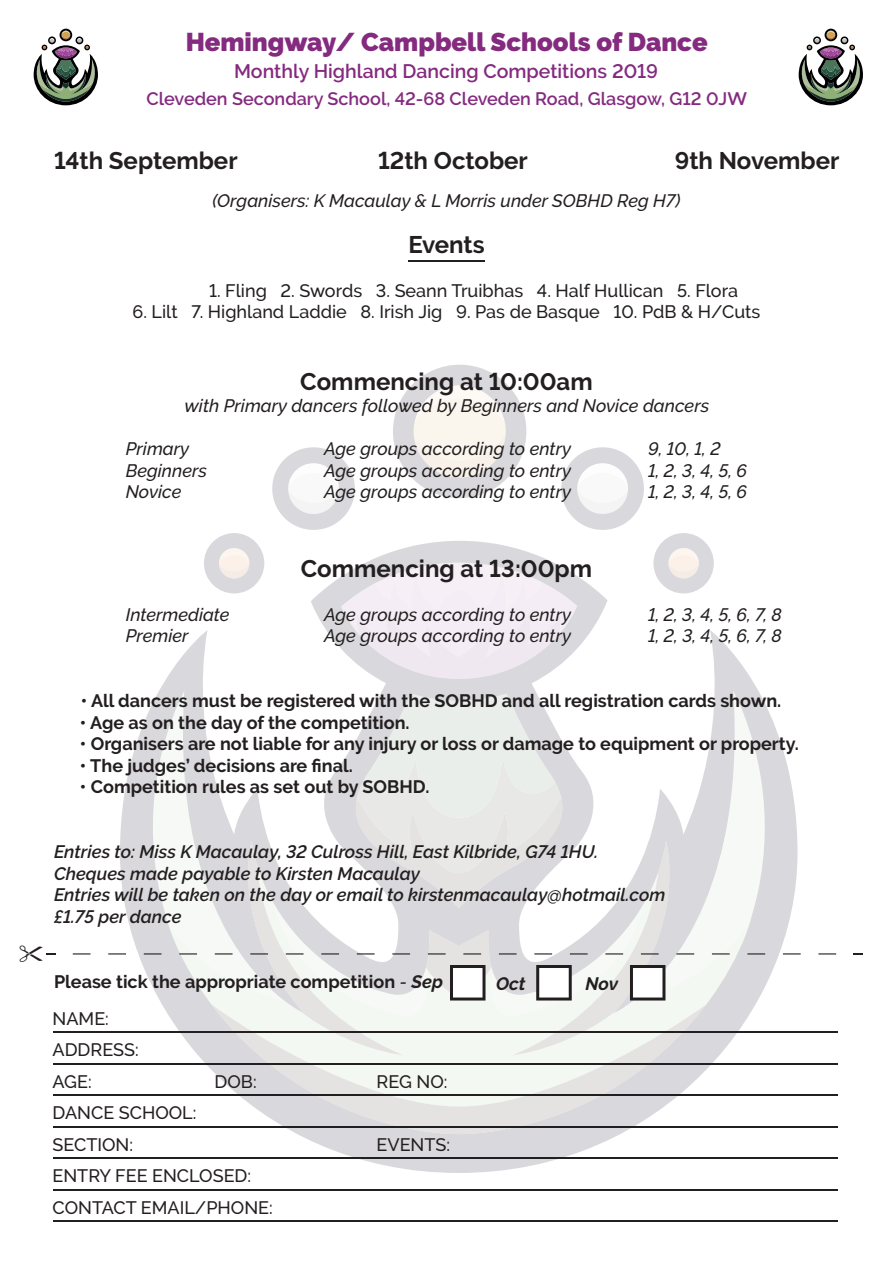
<style>
.page{position:relative;width:893px;height:1263px;background:#fff}
.page>*{position:absolute;margin:0;border:0;box-sizing:border-box;transform-origin:0 0}
.t1{font:900 25.65px "Raleway";color:#842a7f}
.t2{font:700 24px "Raleway";color:#231f20}
.t3{font:600 19.5px "Raleway";color:#842a7f}
.t4{font:italic 500 18px "Raleway";color:#231f20}
.t5{font:700 18px "Raleway";color:#231f20}
.t6{font:500 18px/31.5px "Raleway";color:#231f20}
.t7{font:italic 600 18px/21.6px "Raleway";color:#231f20}
.t8{font:600 18px "Raleway";color:#842a7f}
.t9{font:italic 700 18px "Raleway";letter-spacing:-.005em;color:#231f20}
.s1{font-weight:500;font-style:italic}
.s2{font-style:italic}
</style>
<div class="page">
<svg style="left:393px;top:365px;width:133px;height:133px"></svg>
<svg style="left:272px;top:447px;width:83px;height:83px"></svg>
<svg style="left:214px;top:533px;width:40px;height:8px"></svg>
<svg style="left:664px;top:533px;width:40px;height:8px"></svg>
<svg style="left:561px;top:447px;width:83px;height:83px"></svg>
<svg style="left:120px;top:541px;width:677px;height:632px"></svg>
<svg style="left:34px;top:29px;width:64px;height:76px"></svg>
<svg style="left:799px;top:29px;width:64px;height:76px"></svg>
<hr style="left:408px;top:260px;width:77px;height:2px;background:#231f20">
<hr style="left:53px;top:1031px;width:784px;height:2px;background:#231f20">
<hr style="left:53px;top:1063px;width:784px;height:1px;background:#231f20">
<hr style="left:53px;top:1094px;width:784px;height:2px;background:#231f20">
<hr style="left:53px;top:1126px;width:784px;height:1px;background:#231f20">
<hr style="left:53px;top:1157px;width:784px;height:2px;background:#231f20">
<hr style="left:53px;top:1189px;width:784px;height:1px;background:#231f20">
<hr style="left:53px;top:1220px;width:784px;height:2px;background:#231f20">
<svg style="left:818px;top:953px;width:18px;height:1px"></svg>
<svg style="left:783px;top:953px;width:18px;height:1px"></svg>
<svg style="left:144px;top:691px;width:631px;height:364px"></svg>
<svg style="left:108px;top:953px;width:18px;height:1px"></svg>
<svg style="left:73px;top:953px;width:18px;height:1px"></svg>
<svg style="left:46px;top:953px;width:9px;height:2px"></svg>
<h1 class="t1" style="left:186px;top:27px;width:523px">Hemingway/ Campbell Schools of Dance</h1>
<p class="t3" style="left:234px;top:60px;width:425px">Monthly Highland Dancing Competitions 2019</p>
<p class="t8" style="left:146px;top:89px;width:602px">Cleveden Secondary School, 42-68 Cleveden Road, Glasgow, G12 0JW</p>
<h2 class="t2" style="left:54px;top:147px;width:185px">14th September</h2>
<h2 class="t2" style="left:378px;top:147px;width:151px">12th October</h2>
<h2 class="t2" style="left:675px;top:147px;width:166px">9th November</h2>
<p class="t4" style="left:213px;top:190px;width:469px">(Organisers: K Macaulay &amp; L Morris under SOBHD Reg H7)</p>
<h2 class="t2" style="left:408px;top:231px;width:78px">Events</h2>
<p class="t6" style="left:209px;top:274px;width:531px">1. Fling 2. Swords 3. Seann Truibhas 4. Half Hullican 5. Flora</p>
<p class="t6" style="left:132px;top:296px;width:629px">6. Lilt 7. Highland Laddie 8. Irish Jig 9. Pas de Basque 10. PdB &amp; H/Cuts</p>
<h2 class="t2" style="left:300px;top:368px;width:294px">Commencing at 10:00am</h2>
<p class="t4" style="left:184px;top:395px;width:526px">with Primary dancers followed by Beginners and Novice dancers</p>
<p class="t4" style="left:126px;top:438px;width:65px">Primary</p>
<p class="t4" style="left:324px;top:438px;width:249px">Age groups according to entry</p>
<p class="t4" style="left:648px;top:438px;width:74px">9, 10, 1, 2</p>
<p class="t4" style="left:126px;top:460px;width:83px">Beginners</p>
<p class="t4" style="left:324px;top:460px;width:249px">Age groups according to entry</p>
<p class="t4" style="left:648px;top:460px;width:101px">1, 2, 3, 4, 5, 6</p>
<p class="t4" style="left:126px;top:481px;width:57px">Novice</p>
<p class="t4" style="left:324px;top:481px;width:249px">Age groups according to entry</p>
<p class="t4" style="left:648px;top:481px;width:101px">1, 2, 3, 4, 5, 6</p>
<h2 class="t2" style="left:301px;top:555px;width:293px">Commencing at 13:00pm</h2>
<p class="t4" style="left:126px;top:604px;width:105px">Intermediate</p>
<p class="t4" style="left:324px;top:604px;width:249px">Age groups according to entry</p>
<p class="t4" style="left:648px;top:604px;width:135px">1, 2, 3, 4, 5, 6, 7, 8</p>
<p class="t4" style="left:126px;top:625px;width:64px">Premier</p>
<p class="t4" style="left:324px;top:625px;width:249px">Age groups according to entry</p>
<p class="t4" style="left:648px;top:625px;width:135px">1, 2, 3, 4, 5, 6, 7, 8</p>
<p class="t5" style="left:81px;top:690px;width:702px">• All dancers must be registered with the SOBHD and all registration cards shown.</p>
<p class="t5" style="left:80px;top:712px;width:331px">• Age as on the day of the competition.</p>
<p class="t5" style="left:80px;top:734px;width:720px">• Organisers are not liable for any injury or loss or damage to equipment or property.</p>
<p class="t5" style="left:80px;top:755px;width:274px">• The judges’ decisions are final.</p>
<p class="t5" style="left:80px;top:777px;width:351px">• Competition rules as set out by SOBHD.</p>
<p class="t7" style="left:54px;top:841px;width:613px">Entries to: Miss K Macaulay, 32 Culross Hill, East Kilbride, G74 1HU.<br>Cheques made payable to Kirsten Macaulay<br>Entries will be taken on the day or email to kirstenmacaulay@hotmail.com £1.75 per dance</p>
<p class="t5" style="left:54px;top:971px;width:390px">Please tick the appropriate competition <span class="s1">-</span> <span class="s2">Sep</span></p>
<p class="t9" style="left:496px;top:973px;width:31px">Oct</p>
<p class="t9" style="left:585px;top:973px;width:34px">Nov</p>
<p class="t6" style="left:53px;top:1002px;width:88px">NAME:<br>ADDRESS:<br>AGE:</p>
<p class="t6" style="left:53px;top:1097px;width:145px">DANCE SCHOOL:<br>SECTION:</p>
<p class="t6" style="left:215px;top:1065px;width:44px">DOB:</p>
<p class="t6" style="left:377px;top:1065px;width:72px">REG NO:</p>
<p class="t6" style="left:377px;top:1128px;width:75px">EVENTS:</p>
<p class="t6" style="left:53px;top:1160px;width:222px">ENTRY FEE ENCLOSED:<br>CONTACT EMAIL/PHONE:</p>
</div>
